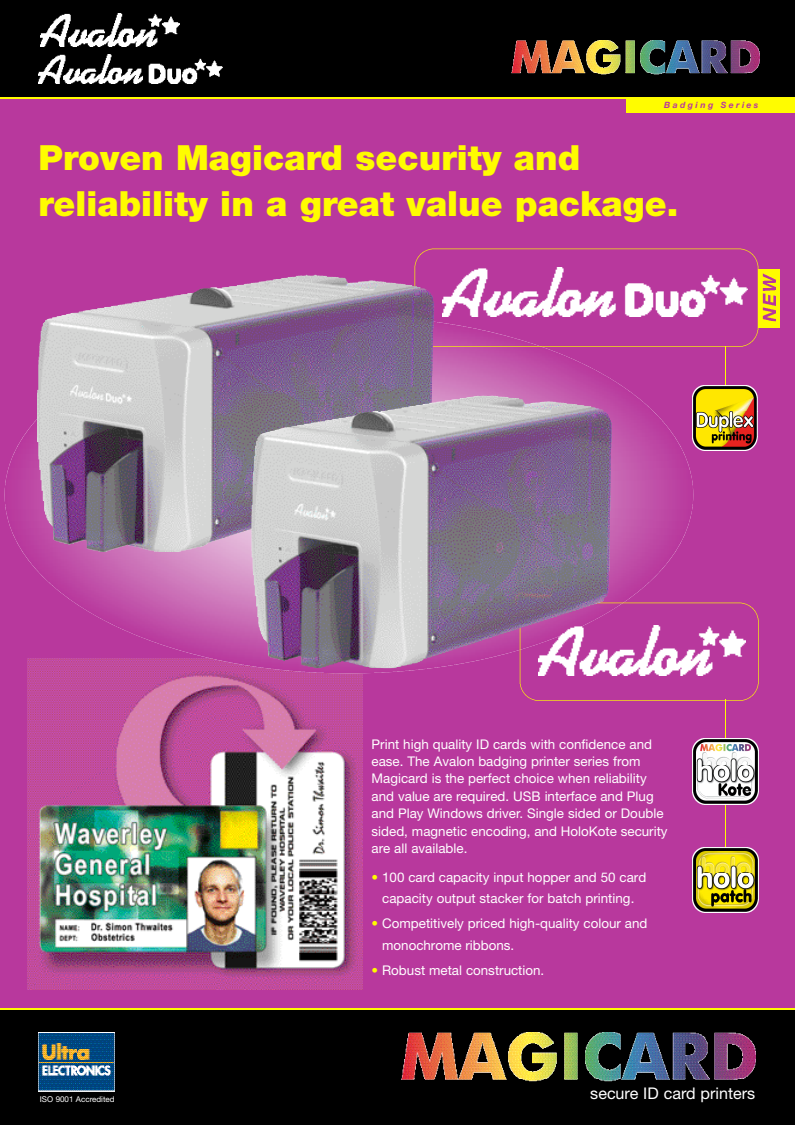
<style>
.page{position:relative;width:795px;height:1125px;background:#fff}
.page>*{position:absolute;margin:0;border:0;box-sizing:border-box;transform-origin:0 0}
.t1{font:900 34.65px/45.5px "Helvetica Neue";color:#fffc00}
.t2{font:16.05px "Helvetica Neue";color:#fff}
.t3{font:13.35px/17.4px "Helvetica Neue";color:#fff}
.t4{font:italic 700 8.7px "Helvetica Neue";letter-spacing:.275em;color:#b8389d}
.t5{font:7.95px "Helvetica Neue";color:#fff}
.s1{color:#fffc00}
</style>
<div class="page">
<div style="left:0;top:0;width:794px;height:1125px;background:#b8389d"></div>
<img style="left:27px;top:673px;width:335px;height:316px">
<svg style="left:5px;top:316px;width:688px;height:357px"></svg>
<img style="left:434px;top:347px;width:178px;height:33px">
<div style="left:0;top:1009px;width:794px;height:116px;background:#000"></div>
<div style="left:0;top:0;width:794px;height:97px;background:#000"></div>
<img style="left:401px;top:1033px;width:354px;height:45px">
<img style="left:401px;top:1078px;width:345px;height:4px">
<img style="left:511px;top:41px;width:248px;height:31px">
<img style="left:511px;top:72px;width:242px;height:3px">
<svg style="left:519px;top:603px;width:239px;height:98px"></svg>
<img style="left:39px;top:1032px;width:76px;height:57px">
<img style="left:39px;top:1089px;width:76px;height:3px">
<hr style="left:0;top:1009px;width:794px;height:1px;background:#fffc00">
<hr style="left:725px;top:699px;width:1px;height:174px;background:#fffc00">
<img style="left:692px;top:739px;width:66px;height:26px">
<img style="left:692px;top:765px;width:66px;height:39px">
<hr style="left:725px;top:346px;width:1px;height:61px;background:#fffc00">
<img style="left:692px;top:386px;width:66px;height:25px">
<img style="left:692px;top:411px;width:66px;height:39px">
<img style="left:692px;top:847px;width:66px;height:27px">
<img style="left:692px;top:874px;width:66px;height:38px">
<img style="left:537px;top:625px;width:207px;height:50px">
<svg style="left:414px;top:249px;width:344px;height:98px"></svg>
<img style="left:442px;top:267px;width:305px;height:50px">
<img style="left:39px;top:54px;width:183px;height:30px">
<img style="left:40px;top:13px;width:139px;height:33px">
<div style="left:625px;top:98px;width:169px;height:14px;background:#fffc00"></div>
<hr style="left:0;top:97px;width:794px;height:2px;background:#fffc00">
<img style="left:305px;top:275px;width:129px;height:210px">
<img style="left:482px;top:396px;width:129px;height:218px">
<div style="left:758px;top:269px;width:21px;height:59px;background:#fffc00"></div>
<img style="left:757px;top:293px;width:18px;height:28px">
<img style="left:757px;top:273px;width:18px;height:18px">
<p class="t4" style="left:663px;top:102px;width:96px">Badging Series</p>
<h1 class="t1" style="left:39px;top:138px;width:641px">Proven Magicard security and reliability in a great value package.</h1>
<p class="t3" style="left:371px;top:737px;width:297px">Print high quality ID cards with confidence and ease. The Avalon badging printer series from Magicard is the perfect choice when reliability and value are required. USB interface and Plug and Play Windows driver. Single sided or Double sided, magnetic encoding, and HoloKote security are all available.</p>
<p class="t3" style="left:371px;top:868px;width:276px;line-height:21.5px;text-align:center"><span class="s1">•</span> 100 card capacity input hopper and 50 card capacity output stacker for batch printing.</p>
<p class="t3" style="left:382px;top:914px;width:267px;line-height:21.5px;text-indent:-11px"><span class="s1">•</span> Competitively priced high-quality colour and monochrome ribbons.</p>
<p class="t3" style="left:371px;top:963px;width:174px"><span class="s1">•</span> Robust metal construction.</p>
<p class="t5" style="left:40px;top:1096px;width:76px">ISO 9001 Accredited</p>
<p class="t2" style="left:590px;top:1088px;width:166px">secure ID card printers</p>
</div>
